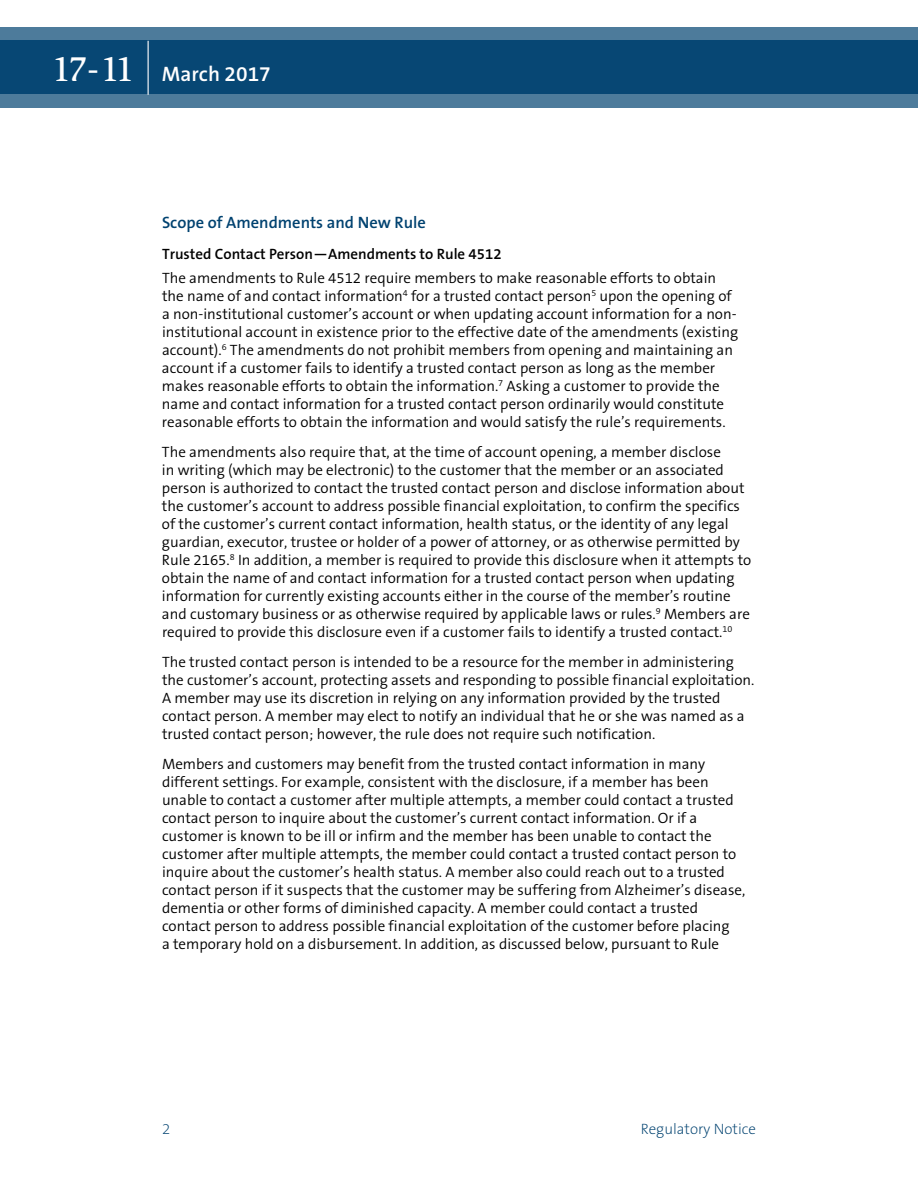
<style>
.page{position:relative;width:918px;height:1188px;background:#fff}
.page>*{position:absolute;margin:0;border:0;box-sizing:border-box;transform-origin:0 0}
.t1{font:600 21px "The Sans B6";color:#fff}
.t2{font:600 16.5px "The Sans B6";color:#004270}
.t3{font:300 15px/18px "The Sans B4";color:#000}
.t4{font:600 15px "The Sans B6";color:#000}
.t5{font:200 15px "The Sans B2";color:#004270}
.s1{font-family:"Slimbach LT";font-weight:500;font-size:36px}
</style>
<div class="page">
<svg style="left:0;top:27px;width:918px;height:81px;background:#1e5881"></svg>
<hr style="left:148px;top:41px;width:1px;height:54px;background:#fff">
<h1 class="t1" style="left:52px;top:63px;width:220px"><span class="s1">17-11</span> March 2017</h1>
<p class="t2" style="left:162px;top:214px;width:265px">Scope of Amendments and New Rule</p>
<p class="t4" style="left:162px;top:246px;width:341px">Trusted Contact Person—Amendments to Rule 4512</p>
<p class="t3" style="left:162px;top:269px;width:578px">The amendments to Rule 4512 require members to make reasonable efforts to obtain the name of and contact information<sup>4</sup> for a trusted contact person<sup>5</sup> upon the opening of a non-institutional customer’s account or when updating account information for a non&shy;institutional account in existence prior to the effective date of the amendments (existing account).<sup>6</sup> The amendments do not prohibit members from opening and maintaining an account if a customer fails to identify a trusted contact person as long as the member makes reasonable efforts to obtain the information.<sup>7</sup> Asking a customer to provide the name and contact information for a trusted contact person ordinarily would constitute reasonable efforts to obtain the information and would satisfy the rule’s requirements.</p>
<p class="t3" style="left:162px;top:443px;width:591px">The amendments also require that, at the time of account opening, a member disclose<br>in writing (which may be electronic) to the customer that the member or an associated person is authorized to contact the trusted contact person and disclose information about the customer’s account to address possible financial exploitation, to confirm the specifics of the customer’s current contact information, health status, or the identity of any legal guardian, executor, trustee or holder of a power of attorney, or as otherwise permitted by Rule 2165.<sup>8</sup> In addition, a member is required to provide this disclosure when it attempts to obtain the name of and contact information for a trusted contact person when updating information for currently existing accounts either in the course of the member’s routine and customary business or as otherwise required by applicable laws or rules.<sup>9</sup> Members are required to provide this disclosure even if a customer fails to identify a trusted contact.<sup>10</sup></p>
<p class="t3" style="left:162px;top:653px;width:594px">The trusted contact person is intended to be a resource for the member in administering the customer’s account, protecting assets and responding to possible financial exploitation.<br>A member may use its discretion in relying on any information provided by the trusted contact person. A member may elect to notify an individual that he or she was named as a trusted contact person; however, the rule does not require such notification.</p>
<p class="t3" style="left:162px;top:755px;width:585px">Members and customers may benefit from the trusted contact information in many different settings. For example, consistent with the disclosure, if a member has been unable to contact a customer after multiple attempts, a member could contact a trusted contact person to inquire about the customer’s current contact information. Or if a customer is known to be ill or infirm and the member has been unable to contact the customer after multiple attempts, the member could contact a trusted contact person to inquire about the customer’s health status. A member also could reach out to a trusted contact person if it suspects that the customer may be suffering from Alzheimer’s disease, dementia or other forms of diminished capacity. A member could contact a trusted contact person to address possible financial exploitation of the customer before placing<br>a temporary hold on a disbursement. In addition, as discussed below, pursuant to Rule</p>
<p class="t5" style="left:162px;top:1121px;width:10px">2</p>
<p class="t5" style="left:641px;top:1121px;width:117px">Regulatory Notice</p>
</div>
